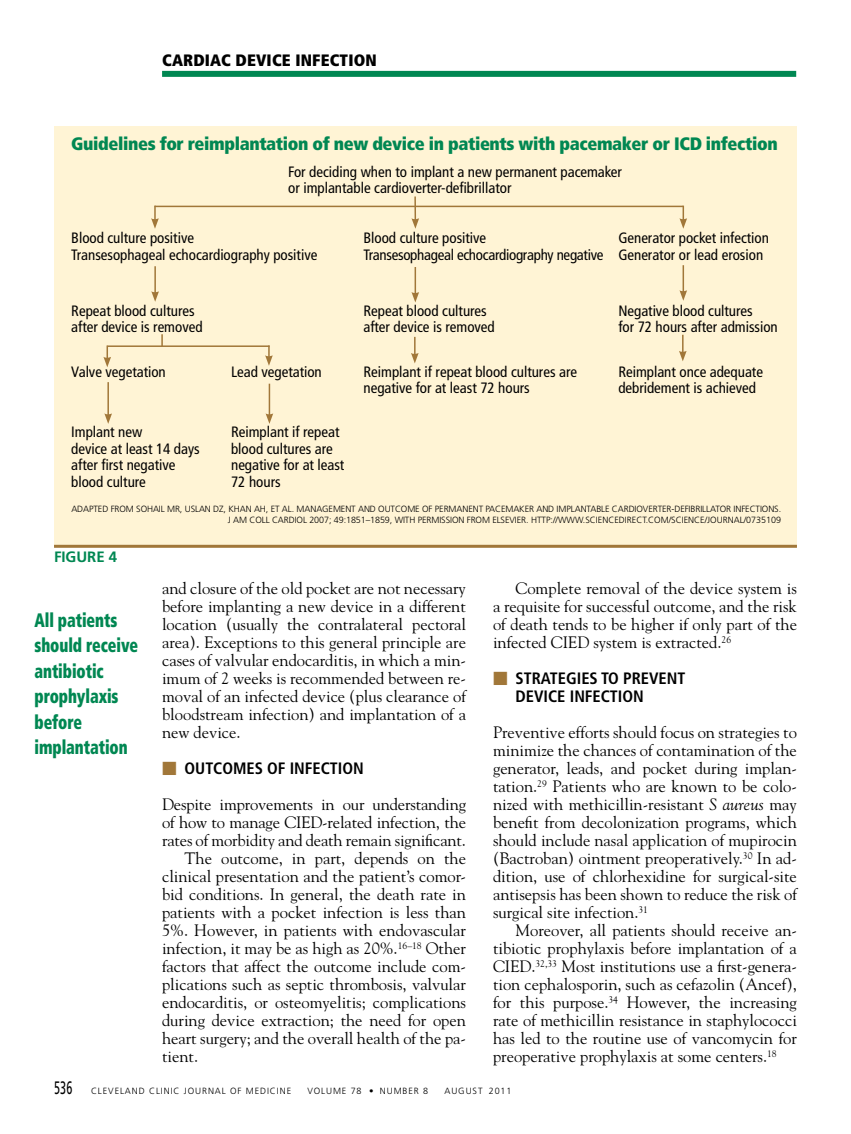
<style>
.page{position:relative;width:851px;height:1134px;background:#fff}
.page>*{position:absolute;margin:0;border:0;box-sizing:border-box;transform-origin:0 0}
.t1{font:900 condensed 19.5px/25.5px "Frutiger LT Std";letter-spacing:-.005em;color:#008752;scale:.8 1}
.t2{font:900 condensed 18px "Frutiger LT Std";letter-spacing:-.02em;color:#008752}
.t3{font:16.5px/18px "Goudy Std";color:#000;text-align:justify}
.t4{font:700 condensed 16.5px/18px "Frutiger LT Std";color:#000}
.t5{font:900 condensed 16.5px "Frutiger LT Std";letter-spacing:.01em;color:#000}
.t6{font:condensed 15px/16.5px "Frutiger LT Std";color:#000}
.t7{font:condensed 15px/16.5px "Frutiger LT Std";letter-spacing:-.02em;color:#000}
.t8{font:700 15px "Frutiger LT Std";color:#008752}
.t9{font:300 9px "Frutiger LT Std";letter-spacing:.1em;color:#000}
.t10{font:300 9px "Frutiger LT Std";letter-spacing:-.01em;color:#000}
.t11{font:300 9px "Frutiger LT Std";color:#000}
.s1{font-family:"Universal Std Newswith Comm Pi";font-weight:400;font-stretch:normal;color:#a17739}
.s2{font-style:italic}
.s3{font-weight:400;font-size:18px}
</style>
<div class="page">
<div style="left:162px;top:71px;width:634px;height:6px;background:#008752"></div>
<div style="left:54px;top:126px;width:742px;height:419px;background:#fff4d5"></div>
<svg style="left:151px;top:207px;width:8px;height:22px"></svg>
<hr style="left:414px;top:197px;width:2px;height:24px;background:#a17739">
<svg style="left:411px;top:218px;width:8px;height:11px"></svg>
<svg style="left:679px;top:206px;width:8px;height:23px"></svg>
<hr style="left:154px;top:206px;width:529px;height:1px;background:#a17739">
<svg style="left:265px;top:345px;width:8px;height:21px"></svg>
<hr style="left:107px;top:345px;width:162px;height:2px;background:#a17739">
<svg style="left:103px;top:345px;width:8px;height:22px"></svg>
<hr style="left:154px;top:266px;width:2px;height:28px;background:#a17739">
<svg style="left:151px;top:291px;width:8px;height:11px"></svg>
<hr style="left:414px;top:267px;width:2px;height:27px;background:#a17739">
<svg style="left:411px;top:292px;width:8px;height:11px"></svg>
<hr style="left:682px;top:265px;width:2px;height:28px;background:#a17739">
<svg style="left:679px;top:290px;width:8px;height:11px"></svg>
<svg style="left:411px;top:337px;width:7px;height:26px"></svg>
<svg style="left:679px;top:335px;width:7px;height:26px"></svg>
<svg style="left:161px;top:334px;width:2px;height:12px"></svg>
<hr style="left:269px;top:384px;width:1px;height:32px;background:#a17739">
<svg style="left:265px;top:413px;width:8px;height:11px"></svg>
<hr style="left:107px;top:382px;width:2px;height:34px;background:#a17739">
<svg style="left:104px;top:413px;width:8px;height:11px"></svg>
<hr style="left:54px;top:545px;width:742px;height:3px;background:#a17739">
<p class="t5" style="left:162px;top:51px;width:216px">CARDIAC DEVICE INFECTION</p>
<p class="t2" style="left:71px;top:133px;width:708px">Guidelines for reimplantation of new device in patients with pacemaker or ICD infection</p>
<p class="t6" style="left:288px;top:163px;width:335px">For deciding when to implant a new permanent pacemaker or implantable cardioverter-defibrillator</p>
<p class="t6" style="left:71px;top:230px;width:247px">Blood culture positive<br>Transesophageal echocardiography positive</p>
<p class="t7" style="left:363px;top:230px;width:241px">Blood culture positive<br>Transesophageal echocardiography negative</p>
<p class="t6" style="left:618px;top:230px;width:152px">Generator pocket infection<br>Generator or lead erosion</p>
<p class="t6" style="left:71px;top:303px;width:133px">Repeat blood cultures after device is removed</p>
<p class="t6" style="left:363px;top:303px;width:133px">Repeat blood cultures after device is removed</p>
<p class="t6" style="left:618px;top:303px;width:161px">Negative blood cultures<br>for 72 hours after admission</p>
<p class="t6" style="left:71px;top:363px;width:96px">Valve vegetation</p>
<p class="t6" style="left:231px;top:363px;width:92px">Lead vegetation</p>
<p class="t6" style="left:363px;top:363px;width:215px">Reimplant if repeat blood cultures are negative for at least 72 hours</p>
<p class="t6" style="left:618px;top:363px;width:146px">Reimplant once adequate debridement is achieved</p>
<p class="t6" style="left:71px;top:424px;width:130px">Implant new<br>device at least 14 days after first negative blood culture</p>
<p class="t6" style="left:231px;top:424px;width:115px">Reimplant if repeat blood cultures are negative for at least<br>72 hours</p>
<p class="t10" style="left:71px;top:504px;width:126px">ADAPTED FROM SOHAIL MR, USLAN</p>
<p class="t9" style="left:213px;top:504px;width:98px">DZ, KHAN AH , ET AL. MANAGEMENT</p>
<p class="t9" style="left:358px;top:504px;width:7px">AND</p>
<p class="t9" style="left:378px;top:504px;width:7px">OUTCOME</p>
<p class="t9" style="left:422px;top:504px;width:19px">OF PERMANENT</p>
<p class="t9" style="left:485px;top:504px;width:7px">PACEMAKER</p>
<p class="t9" style="left:536px;top:504px;width:7px">AND</p>
<p class="t9" style="left:556px;top:504px;width:6px">IMPLANTABLE</p>
<p class="t9" style="left:612px;top:504px;width:6px">CARDIOVERTER</p>
<p class="t9" style="left:671px;top:504px;width:9px">-DEFIBRILLATOR</p>
<p class="t9" style="left:733px;top:504px;width:6px">INFECTIONS</p>
<p class="t9" style="left:778px;top:504px;width:4px">.</p>
<p class="t9" style="left:228px;top:515px;width:34px">J AM COLL</p>
<p class="t9" style="left:272px;top:515px;width:12px">CARDIOL</p>
<p class="t10" style="left:309px;top:515px;width:114px">2007; 49:1851–1859, WITH PERMISSION</p>
<p class="t9" style="left:467px;top:515px;width:7px">FROM</p>
<p class="t9" style="left:492px;top:515px;width:10px">ELSEVIER</p>
<p class="t9" style="left:526px;top:515px;width:65px">. HTTP ://WWW.SCIENCEDIRECT</p>
<p class="t9" style="left:645px;top:515px;width:10px">.COM</p>
<p class="t9" style="left:668px;top:515px;width:9px">/SCIENCE</p>
<p class="t9" style="left:704px;top:515px;width:9px">/JOURNAL</p>
<p class="t11" style="left:743px;top:515px;width:39px">/0735109</p>
<p class="t8" style="left:54px;top:548px;width:65px">FIGURE 4</p>
<p class="t1" style="left:34px;top:607px;width:131px">All patients should receive antibiotic prophylaxis before implantation</p>
<p class="t3" style="left:162px;top:579px;width:305px">and closure of the old pocket are not necessary before implanting a new device in a different location (usually the contralateral pectoral area). Exceptions to this general principle are cases of valvular endocarditis, in which a min&shy;imum of 2 weeks is recommended between re&shy;moval of an infected device (plus clearance of bloodstream infection) and implantation of a new device.</p>
<p class="t4" style="left:162px;top:759px;width:44px"><span class="s1">■</span> OUTCOMES</p>
<p class="t4" style="left:267px;top:759px;width:32px">OF INFECTION</p>
<p class="t3" style="left:162px;top:795px;width:305px">Despite improvements in our understanding</p>
<p class="t3" style="left:162px;top:813px;width:305px">of how to manage CIED-related infection, the</p>
<p class="t3" style="left:162px;top:831px;width:305px">rates of morbidity and death remain significant.</p>
<p class="t3" style="left:185px;top:849px;width:283px">The outcome, in part, depends on the</p>
<p class="t3" style="left:162px;top:867px;width:305px">clinical presentation and the patient’s comor-</p>
<p class="t3" style="left:162px;top:885px;width:305px">bid conditions. In general, the death rate in</p>
<p class="t3" style="left:162px;top:903px;width:305px">patients with a pocket infection is less than</p>
<p class="t3" style="left:162px;top:921px;width:305px">5%. However, in patients with endovascular</p>
<p class="t3" style="left:162px;top:939px;width:305px">infection, it may be as high as 20%.<sup>16–18</sup> Other</p>
<p class="t3" style="left:162px;top:957px;width:305px">factors that affect the outcome include com-</p>
<p class="t3" style="left:162px;top:975px;width:305px">plications such as septic thrombosis, valvular</p>
<p class="t3" style="left:162px;top:993px;width:305px">endocarditis, or osteomyelitis; complications</p>
<p class="t3" style="left:162px;top:1011px;width:305px">during device extraction; the need for open</p>
<p class="t3" style="left:162px;top:1029px;width:305px">heart surgery; and the overall health of the pa-</p>
<p class="t3" style="left:162px;top:1047px;width:38px">tient.</p>
<p class="t3" style="left:493px;top:579px;width:305px;text-indent:23px">Complete removal of the device system is a requisite for successful outcome, and the risk of death tends to be higher if only part of the infected CIED system is extracted.<sup>26</sup></p>
<p class="t4" style="left:515px;top:669px;width:171px;text-indent:-23px"><span class="s1">■</span> STRATEGIES TO PREVENT<br>DEVICE INFECTION</p>
<p class="t3" style="left:493px;top:723px;width:305px">Preventive efforts should focus on strategies to minimize the chances of contamination of the generator, leads, and pocket during implan&shy;tation.<sup>29</sup> Patients who are known to be colo&shy;nized with methicillin-resistant <span class="s2">S aureus</span> may benefit from decolonization programs, which should include nasal application of mupirocin (Bactroban) ointment preoperatively.<sup>30</sup> In ad&shy;dition, use of chlorhexidine for surgical-site antisepsis has been shown to reduce the risk of surgical site infection.<sup>31</sup></p>
<p class="t3" style="left:493px;top:921px;width:305px;text-indent:23px">Moreover, all patients should receive an&shy;tibiotic prophylaxis before implantation of a CIED.<sup>32,33</sup> Most institutions use a first-genera&shy;tion cephalosporin, such as cefazolin (Ancef), for this purpose.<sup>34</sup> However, the increasing rate of methicillin resistance in staphylococci has led to the routine use of vancomycin for preoperative prophylaxis at some centers.<sup>18</sup></p>
<p class="t9" style="left:54px;top:1085px;width:239px"><span class="s3">536</span> CLEVELAND CLINIC JOURNAL OF MEDICINE</p>
<p class="t9" style="left:307px;top:1085px;width:122px">VOLUME 78 • NUMBER 8</p>
<p class="t9" style="left:444px;top:1085px;width:69px">AUGUST 2011</p>
</div>
